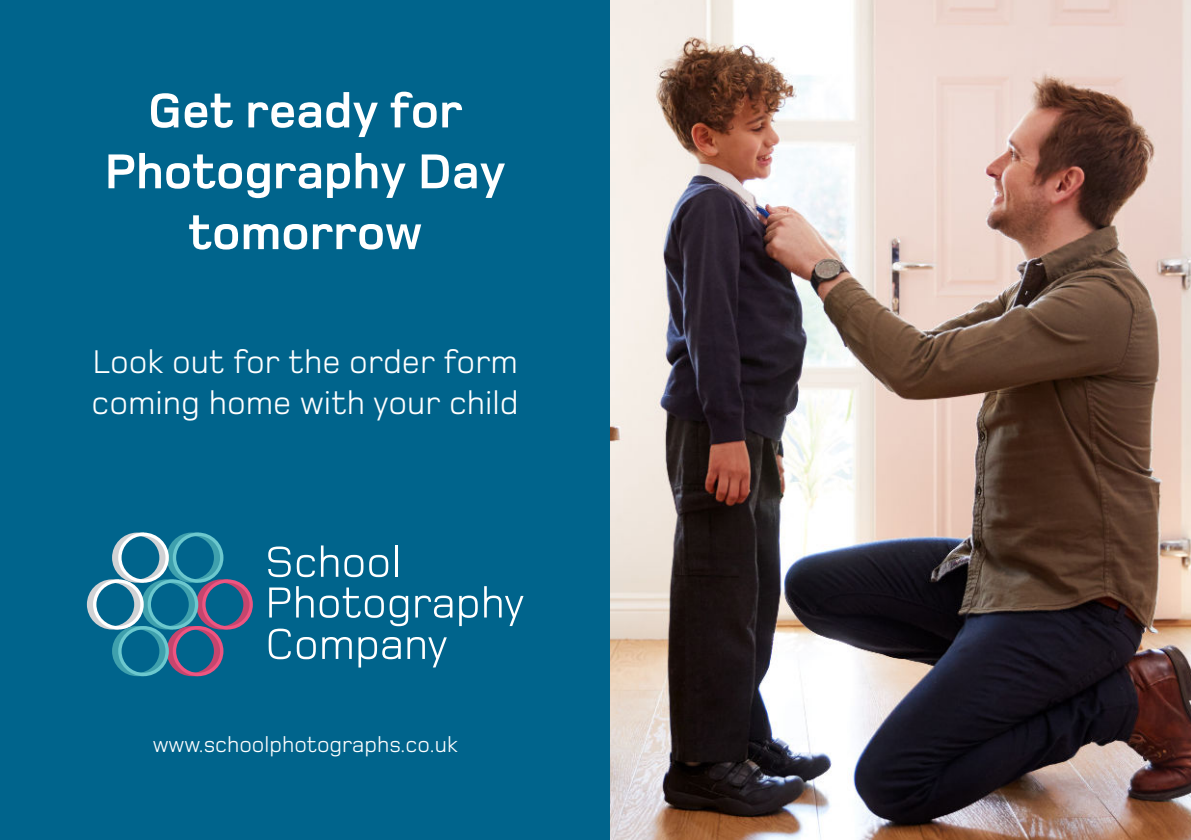
<style>
.page{position:relative;width:1191px;height:840px;background:#fff}
.page>*{position:absolute;margin:0;border:0;box-sizing:border-box;transform-origin:0 0}
.t1{font:700 50.6px/60.8px "Foundry Monoline";color:#fff;text-align:center}
.t2{font:34px/40.8px "Foundry Monoline";color:#fff}
.t3{font:22.8px "Foundry Monoline";color:#fff}
</style>
<div class="page">
<div style="left:0;top:0;width:610px;height:839px;background:#00648c"></div>
<img style="left:611px;top:0;width:580px;height:839px">
<svg style="left:87px;top:532px;width:166px;height:143px"></svg>
<svg style="left:268px;top:546px;width:23px;height:31px"></svg>
<svg style="left:297px;top:554px;width:18px;height:23px"></svg>
<svg style="left:321px;top:545px;width:17px;height:31px"></svg>
<svg style="left:344px;top:554px;width:19px;height:23px"></svg>
<svg style="left:369px;top:554px;width:19px;height:23px"></svg>
<hr style="left:395px;top:545px;width:2px;height:31px;background:#fff">
<svg style="left:269px;top:587px;width:21px;height:30px"></svg>
<svg style="left:296px;top:586px;width:17px;height:31px"></svg>
<svg style="left:320px;top:587px;width:88px;height:39px"></svg>
<svg style="left:415px;top:595px;width:37px;height:22px"></svg>
<svg style="left:459px;top:595px;width:19px;height:30px"></svg>
<svg style="left:484px;top:586px;width:39px;height:39px"></svg>
<svg style="left:269px;top:628px;width:22px;height:31px"></svg>
<svg style="left:297px;top:637px;width:19px;height:22px"></svg>
<svg style="left:322px;top:637px;width:30px;height:21px"></svg>
<svg style="left:358px;top:637px;width:43px;height:30px"></svg>
<svg style="left:407px;top:637px;width:40px;height:30px"></svg>
<h1 class="t1" style="left:105px;top:84px;width:403px">Get ready for<br>Photography Day tomorrow</h1>
<p class="t2" style="left:92px;top:344px;width:429px">Look out for the order form coming home with your child</p>
<p class="t3" style="left:153px;top:735px;width:306px">www.schoolphotographs.co.uk</p>
</div>
